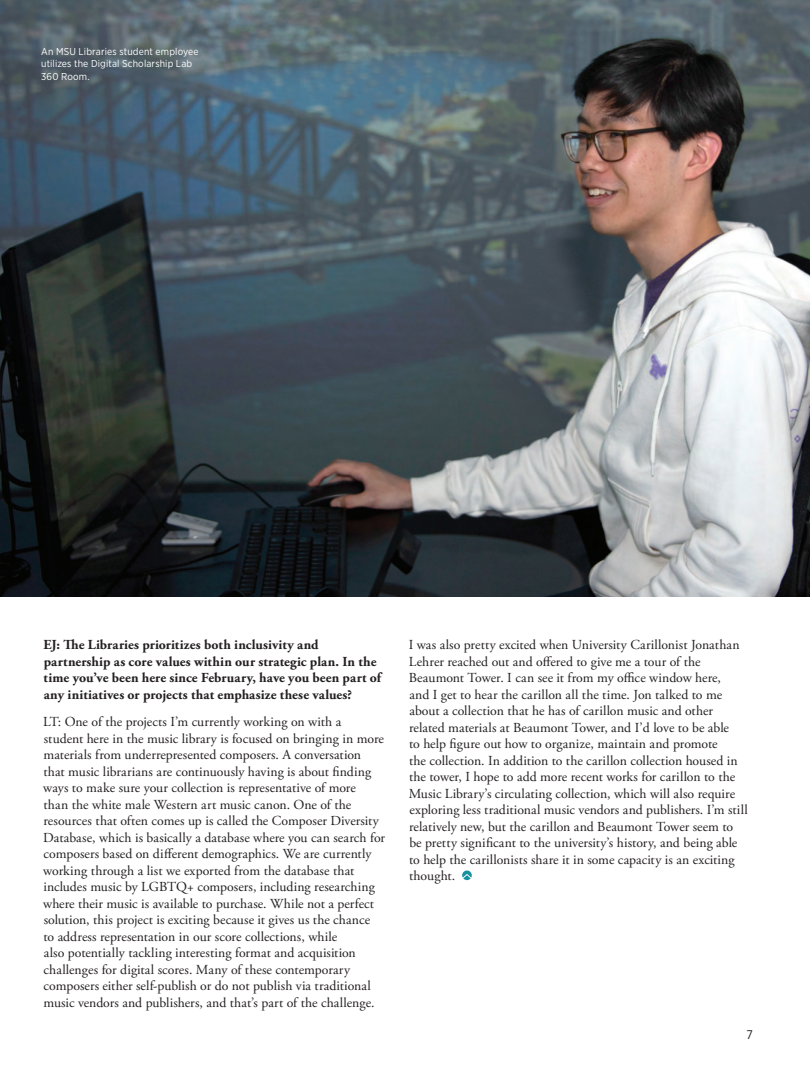
<style>
.page{position:relative;width:810px;height:1081px;background:#fff}
.page>*{position:absolute;margin:0;border:0;box-sizing:border-box;transform-origin:0 0}
.t1{font:13.75px/16.5px "Adobe Garamond Pro";letter-spacing:.005em;color:#231f20}
.t2{font:700 13.75px/16.5px "Adobe Garamond Pro";letter-spacing:.005em;color:#231f20}
.t3{font:12.5px "Gotham Narrow";color:#231f20}
.t4{font:10px/12.5px "Gotham Narrow";letter-spacing:.015em;color:#fff}
</style>
<div class="page">
<img style="left:0;top:0;width:809px;height:596px">
<svg style="left:462px;top:870px;width:9px;height:10px"></svg>
<p class="t4" style="left:41px;top:45px;width:159px">An MSU Libraries student employee utilizes the Digital Scholarship Lab<br>360 Room.</p>
<p class="t2" style="left:43px;top:636px;width:339px">EJ: The Libraries prioritizes both inclusivity and partnership as core values within our strategic plan. In the time you’ve been here since February, have you been part of any initiatives or projects that emphasize these values?</p>
<p class="t1" style="left:43px;top:714px;width:343px">LT: One of the projects I’m currently working on with a<br>student here in the music library is focused on bringing in more materials from underrepresented composers. A conversation that music librarians are continuously having is about finding ways to make sure your collection is representative of more<br>than the white male Western art music canon. One of the resources that often comes up is called the Composer Diversity Database, which is basically a database where you can search for composers based on different demographics. We are currently working through a list we exported from the database that includes music by LGBTQ+ composers, including researching where their music is available to purchase. While not a perfect solution, this project is exciting because it gives us the chance<br>to address representation in our score collections, while<br>also potentially tackling interesting format and acquisition challenges for digital scores. Many of these contemporary composers either self-publish or do not publish via traditional music vendors and publishers, and that’s part of the challenge.</p>
<p class="t1" style="left:408px;top:637px;width:340px">I was also pretty excited when University Carillonist Jonathan Lehrer reached out and offered to give me a tour of the Beaumont Tower. I can see it from my office window here,<br>and I get to hear the carillon all the time. Jon talked to me about a collection that he has of carillon music and other related materials at Beaumont Tower, and I’d love to be able<br>to help figure out how to organize, maintain and promote<br>the collection. In addition to the carillon collection housed in the tower, I hope to add more recent works for carillon to the Music Library’s circulating collection, which will also require exploring less traditional music vendors and publishers. I’m still relatively new, but the carillon and Beaumont Tower seem to be pretty significant to the university’s history, and being able to help the carillonists share it in some capacity is an exciting thought.</p>
<p class="t3" style="left:746px;top:1026px;width:8px">7</p>
</div>
